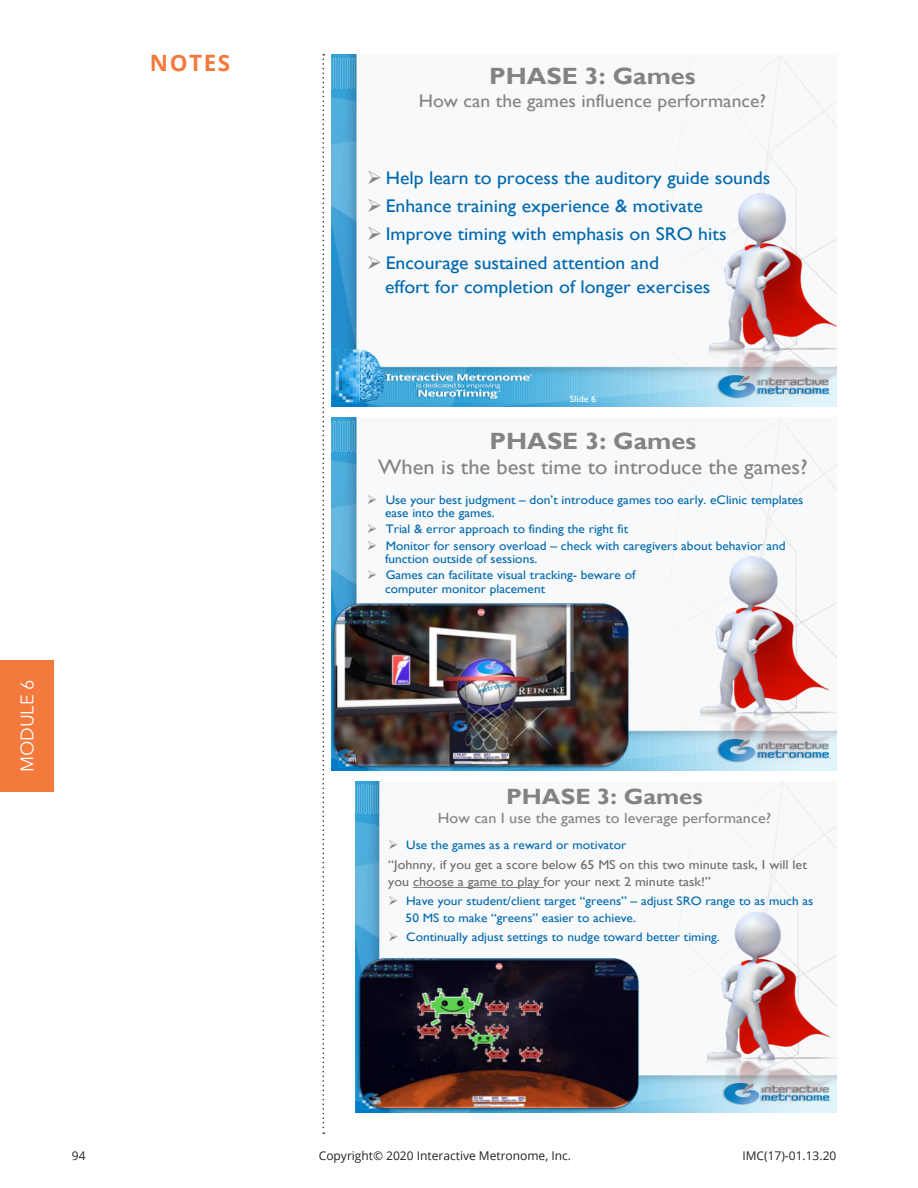
<style>
.page{position:relative;width:918px;height:1188px;background:#fff}
.page>*{position:absolute;margin:0;border:0;box-sizing:border-box;transform-origin:0 0}
.t1{font:700 23.55px "Gill Sans";color:#838383;scale:1.08 1}
.t2{font:700 22.5px "Open Sans";letter-spacing:.07em;color:#f3793d}
.t3{font:700 22.05px "Gill Sans";color:#838383;scale:1.09 1}
.t4{font:20.85px "Gill Sans";color:#838383;scale:1.08 1}
.t5{font:18.3px/24.3px "Gill Sans";color:#0068ae;scale:1.08 1}
.t6{font:18.3px "Gill Sans";color:#838383;scale:1.08 1}
.t7{font:18px "Avenir Next LT Pro";color:#fff}
.t8{font:14.7px "Gill Sans";color:#838383;scale:1.09 1}
.t9{font:12.9px/17.1px "Gill Sans";color:#6d6d6d;scale:1.09 1}
.t10{font:12.45px/13.4px "Gill Sans";color:#0068ae;scale:1.08 1}
.t11{font:12.3px/16.6px "Gill Sans";color:#0068ae;scale:1.09 1}
.t12{font:12px "Open Sans";color:#231f20}
.t13{font:9.15px "Gill Sans";color:#fff;scale:1.08 1}
.s1{color:#838383}
</style>
<div class="page">
<svg style="left:322px;top:54px;width:2px;height:1080px"></svg>
<div style="left:0;top:660px;width:54px;height:132px;background:#f3793d"></div>
<img style="left:355px;top:781px;width:482px;height:331px">
<hr style="left:413px;top:887px;width:130px;height:1px;background:#7f7f7f">
<img style="left:355px;top:956px;width:285px;height:156px">
<img style="left:680px;top:906px;width:157px;height:201px">
<img style="left:331px;top:418px;width:506px;height:352px">
<img style="left:331px;top:602px;width:300px;height:168px">
<img style="left:673px;top:551px;width:164px;height:214px">
<img style="left:331px;top:54px;width:506px;height:353px">
<img style="left:681px;top:187px;width:156px;height:215px">
<h2 class="t2" style="left:150px;top:47px;width:82px">NOTES</h2>
<h3 class="t7" style="left:17px;top:772px;width:94px;rotate:-90deg">MODULE 6</h3>
<p class="t1" style="left:489px;top:62px;width:193px">PHASE 3: Games</p>
<p class="t6" style="left:419px;top:90px;width:323px">How can the games influence performance?</p>
<p class="t5" style="left:367px;top:166px;width:375px"><span class="s1">➢➢</span> Help learn to process the auditory guide sounds</p>
<p class="t5" style="left:367px;top:194px;width:313px"><span class="s1">➢➢</span> Enhance training experience &amp; motivate</p>
<p class="t5" style="left:367px;top:222px;width:335px"><span class="s1">➢➢</span> Improve timing with emphasis on SRO hits</p>
<p class="t5" style="left:385px;top:251px;width:303px;text-indent:-18px"><span class="s1">➢➢</span> Encourage sustained attention and<br>effort for completion of longer exercises</p>
<p class="t13" style="left:570px;top:394px;width:26px">Slide 6</p>
<p class="t1" style="left:490px;top:426px;width:193px">PHASE 3: Games</p>
<p class="t4" style="left:378px;top:455px;width:399px">When is the best time to introduce the games?</p>
<p class="t10" style="left:385px;top:493px;width:389px;text-indent:-18px"><span class="s1">➢➢</span> Use your best judgment – don’t introduce games too early. eClinic templates ease into the games.</p>
<p class="t10" style="left:367px;top:523px;width:244px"><span class="s1">➢➢</span> Trial &amp; error approach to finding the right fit</p>
<p class="t10" style="left:385px;top:539px;width:372px;text-indent:-18px"><span class="s1">➢➢</span> Monitor for sensory overload – check with caregivers about behavior and function outside of sessions.</p>
<p class="t10" style="left:385px;top:569px;width:233px;text-indent:-18px"><span class="s1">➢➢</span> Games can facilitate visual tracking- beware of computer monitor placement</p>
<p class="t3" style="left:506px;top:784px;width:182px">PHASE 3: Games</p>
<p class="t8" style="left:438px;top:810px;width:307px">How can I use the games to leverage performance?</p>
<p class="t11" style="left:388px;top:837px;width:220px"><span class="s1">➢➢</span> Use the games as a reward or motivator</p>
<p class="t9" style="left:388px;top:856px;width:386px">“Johnny, if you get a score below 65 MS on this two minute task, I will let you choose a game to play for your next 2 minute task!”</p>
<p class="t11" style="left:406px;top:893px;width:375px;text-indent:-17px"><span class="s1">➢➢</span> Have your student/client target “greens” – adjust SRO range to as much as<br>50 MS to make “greens” easier to achieve.</p>
<p class="t11" style="left:388px;top:928px;width:306px"><span class="s1">➢➢</span> Continually adjust settings to nudge toward better timing.</p>
<p class="t12" style="left:72px;top:1147px;width:15px">94</p>
<p class="t12" style="left:319px;top:1147px;width:254px">Copyright© 2020 Interactive Metronome, Inc.</p>
<p class="t12" style="left:742px;top:1147px;width:96px">IMC(17)-01.13.20</p>
</div>
